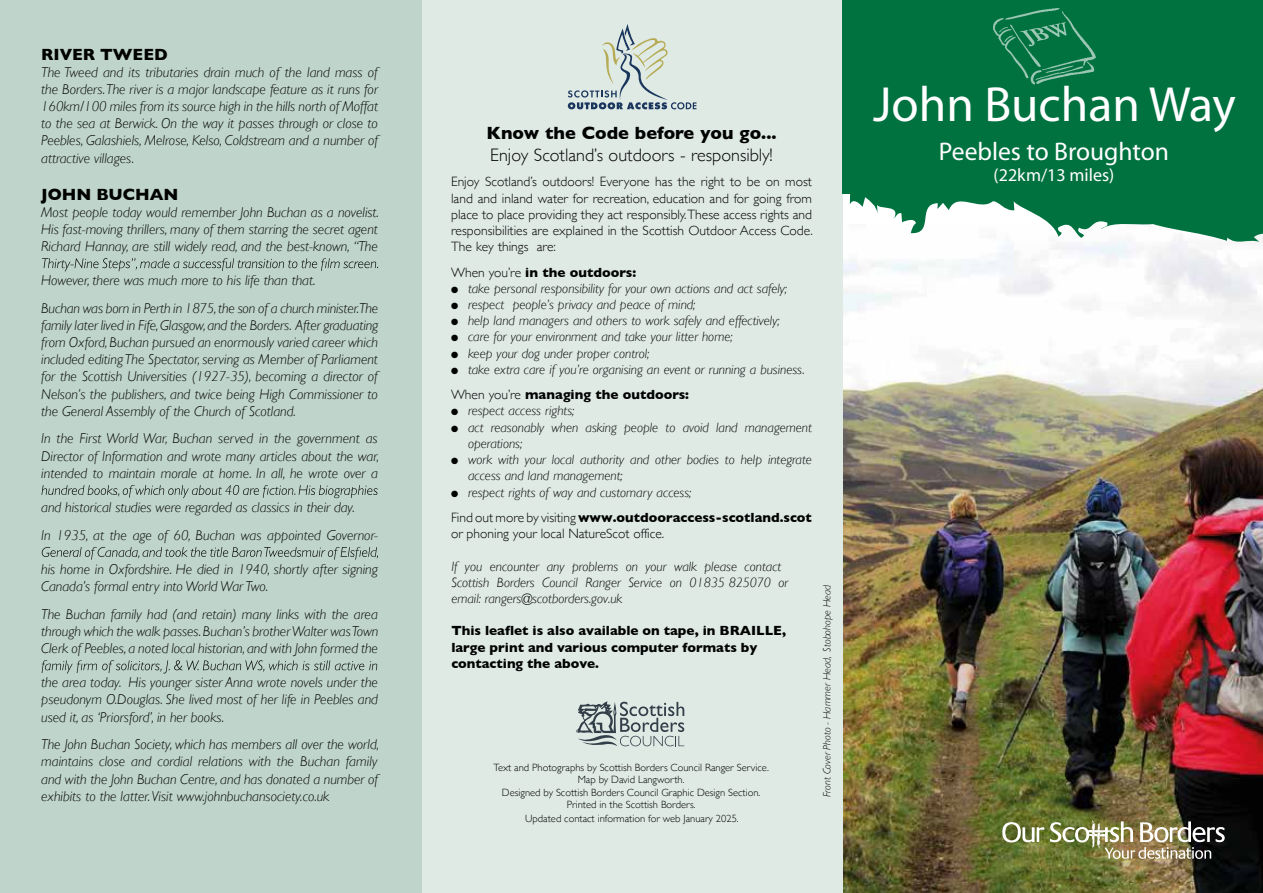
<style>
.page{position:relative;width:1263px;height:893px;background:#fff}
.page>*{position:absolute;margin:0;border:0;box-sizing:border-box;transform-origin:0 0}
.t1{font:49.65px "Myriad";color:#fff}
.t2{font:25.5px "Myriad";color:#fff}
.t3{font:300 18px "Gill Sans";color:#010202}
.t4{font:700 18px "Gill Sans";color:#010202}
.t5{font:18px "Myriad";color:#fff}
.t6{font:700 16.5px "Gill Sans";color:#010202}
.t7{font:italic 300 14.25px/17.1px "Gill Sans";color:#010202;text-align:justify}
.t8{font:italic 300 13.5px/16.2px "Gill Sans";color:#010202}
.t9{font:300 13.5px/16.2px "Gill Sans";color:#010202;text-align:justify}
.t10{font:700 13.5px/16.2px "Gill Sans";color:#010202}
.t11{font:300 10.5px/12.6px "Gill Sans";color:#010202;text-align:center}
.t12{font:italic 300 10.5px "Gill Sans";color:#010202}
.s1{font-weight:300}
.s2{font-style:normal}
.s3{font-weight:700;font-style:normal}
</style>
<div class="page">
<hr style="left:420px;top:0;width:422px;height:3px;background:#99b0c9">
<img style="left:0;top:0;width:421px;height:1px">
<img style="left:843px;top:246px;width:420px;height:647px">
<div style="left:420px;top:1px;width:423px;height:892px;background:#dfeae5"></div>
<svg style="left:568px;top:24px;width:128px;height:85px"></svg>
<img style="left:1002px;top:820px;width:223px;height:39px">
<div style="left:0;top:1px;width:421px;height:892px;background:#bfd4ca"></div>
<svg style="left:42px;top:258px;width:336px;height:13px"></svg>
<svg style="left:42px;top:485px;width:336px;height:13px"></svg>
<svg style="left:42px;top:547px;width:336px;height:13px"></svg>
<svg style="left:42px;top:660px;width:335px;height:13px"></svg>
<div style="left:842px;top:1px;width:421px;height:193px;background:#007240"></div>
<svg style="left:849px;top:194px;width:414px;height:52px"></svg>
<div style="left:1178px;top:194px;width:85px;height:23px;background:#007240"></div>
<img style="left:993px;top:8px;width:103px;height:77px">
<svg style="left:1020px;top:22px;width:46px;height:24px"></svg>
<hr style="left:842px;top:0;width:421px;height:2px;background:#007240">
<svg style="left:577px;top:701px;width:107px;height:45px"></svg>
<p class="t6" style="left:41px;top:41px;width:128px">RIVER TWEED</p>
<p class="t7" style="left:41px;top:63px;width:338px">The Tweed and its tributaries drain much of the land mass of the Borders.The river is a major landscape feature as it runs for 160km/100 miles from its source high in the hills north of Moffat to the sea at Berwick. On the way it passes through or close to Peebles, Galashiels, Melrose, Kelso, Coldstream and a number of attractive villages.</p>
<p class="t6" style="left:41px;top:181px;width:139px">JOHN BUCHAN</p>
<p class="t7" style="left:41px;top:203px;width:339px">Most people today would remember John Buchan as a novelist.<br>His fast-moving thrillers, many of them starring the secret agent Richard Hannay, are still widely read, and the best-known, “The</p>
<p class="t7" style="left:41px;top:267px;width:339px;line-height:27.6px">However, there was much more to his life than that.<br>Buchan was born in Perth in 1875,the son of a church minister.The</p>
<p class="t7" style="left:41px;top:317px;width:339px">family later lived in Fife,Glasgow,and the Borders. After graduating from Oxford, Buchan pursued an enormously varied career which included editing The Spectator, serving as Member of Parliament for the Scottish Universities (1927-35), becoming a director of Nelson’s the publishers, and twice being High Commissioner to the General Assembly of the Church of Scotland.</p>
<p class="t7" style="left:41px;top:430px;width:339px">In the First World War, Buchan served in the government as Director of Information and wrote many articles about the war, intended to maintain morale at home. In all, he wrote over a</p>
<p class="t7" style="left:41px;top:493px;width:338px;line-height:27.6px">and historical studies were regarded as classics in their day.<br>In 1935, at the age of 60, Buchan was appointed Governor-</p>
<p class="t7" style="left:41px;top:561px;width:338px">his home in Oxfordshire. He died in 1940, shortly after signing<br>Canada’s formal entry into World War Two.</p>
<p class="t7" style="left:41px;top:605px;width:339px">The Buchan family had (and retain) many links with the area through which the walk passes.Buchan’s brotherWalter wasTown Clerk of Peebles, a noted local historian, and with John formed the</p>
<p class="t7" style="left:41px;top:674px;width:338px">the area today. His younger sister Anna wrote novels under the pseudonym O.Douglas. She lived most of her life in Peebles and used it, as ‘Priorsford’, in her books.</p>
<p class="t7" style="left:41px;top:736px;width:339px;text-align:left">The John Buchan Society, which has members all over the world, maintains close and cordial relations with the Buchan family and with the John Buchan Centre, and has donated a number of exhibits to the latter.Visit www.johnbuchansociety.co.uk</p>
<p class="t4" style="left:487px;top:119px;width:291px">Know the Code before you go...</p>
<p class="t3" style="left:490px;top:141px;width:284px">Enjoy Scotland’s outdoors - responsibly!</p>
<p class="t9" style="left:451px;top:173px;width:363px">Enjoy Scotland’s outdoors! Everyone has the right to be on most land and inland water for recreation, education and for going from place to place providing they act responsibly.These access rights and responsibilities are explained in the Scottish Outdoor Access Code.<br>The key things are:</p>
<p class="t10" style="left:451px;top:264px;width:187px"><span class="s1">When you’re</span> in the outdoors:</p>
<p class="t8" style="left:451px;top:280px;width:338px">● take personal responsibility for your own actions and act safely;</p>
<p class="t8" style="left:451px;top:296px;width:246px">● respect people’s privacy and peace of mind;</p>
<p class="t8" style="left:451px;top:313px;width:330px">● help land managers and others to work safely and effectively;</p>
<p class="t8" style="left:451px;top:329px;width:283px">● care for your environment and take your litter home;</p>
<p class="t8" style="left:451px;top:345px;width:200px">● keep your dog under proper control;</p>
<p class="t8" style="left:451px;top:357px;width:355px;line-height:25.2px">● take extra care if you’re organising an event or running a business.<br><span class="s2">When you’re</span> <span class="s3">managing the outdoors:</span></p>
<p class="t8" style="left:451px;top:403px;width:125px">● respect access rights;</p>
<p class="t8" style="left:468px;top:419px;width:345px;text-indent:-17px">● act reasonably when asking people to avoid land management operations;</p>
<p class="t8" style="left:468px;top:451px;width:345px;text-indent:-17px">● work with your local authority and other bodies to help integrate access and land management;</p>
<p class="t8" style="left:451px;top:479px;width:362px;line-height:25.2px">● respect rights of way and customary access;<br><span class="s2">Find out more by visiting</span> <span class="s3">www.outdooraccess-scotland.scot</span></p>
<p class="t9" style="left:451px;top:525px;width:215px">or phoning your local NatureScot office.</p>
<p class="t8" style="left:451px;top:558px;width:338px">If you encounter any problems on your walk please contact<br>Scottish Borders Council Ranger Service on 01835 825070 or email: rangers@scotborders.gov.uk</p>
<p class="t10" style="left:451px;top:622px;width:336px">This leaflet is also available on tape, in BRAILLE, large print and various computer formats by contacting the above.</p>
<p class="t11" style="left:493px;top:760px;width:277px">Text and Photographs by Scottish Borders Council Ranger Service.<br>Map by David Langworth.<br>Designed by Scottish Borders Council Graphic Design Section.<br>Printed in the Scottish Borders.</p>
<p class="t11" style="left:525px;top:811px;width:215px">Updated contact information for web January 2025.</p>
<p class="t12" style="left:821px;top:797px;width:213px;rotate:-90deg">Front Cover Photo - Hammer Head, Stobohope Head</p>
<h1 class="t1" style="left:873px;top:80px;width:364px">John Buchan Way</h1>
<h2 class="t2" style="left:939px;top:139px;width:232px">Peebles to Broughton</h2>
<p class="t5" style="left:993px;top:166px;width:122px">(22km/13 miles)</p>
</div>
